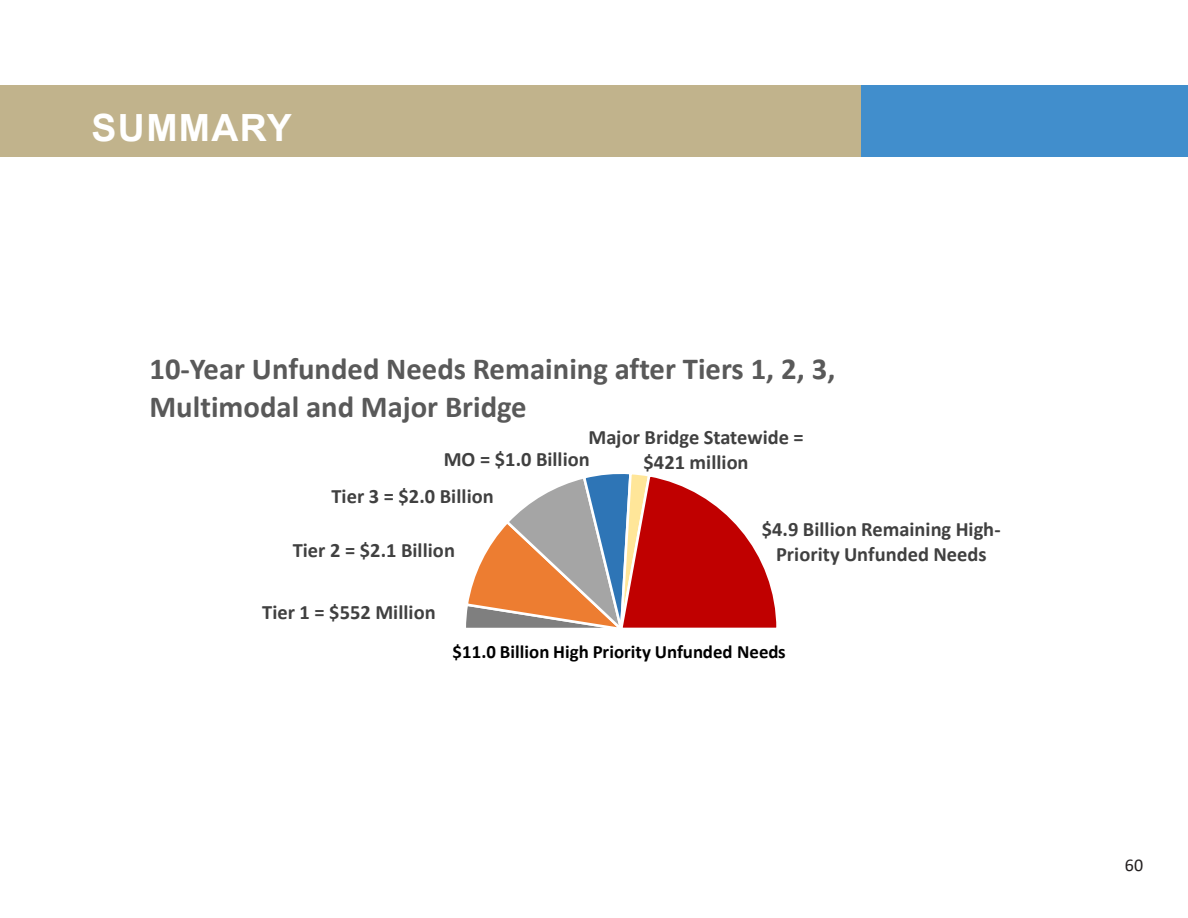
<style>
.page{position:relative;width:1188px;height:918px;background:#fff}
.page>*{position:absolute;margin:0;border:0;box-sizing:border-box;transform-origin:0 0}
.t1{font:700 37.5px "Arial";letter-spacing:.035em;color:#fff}
.t2{font:700 30.75px/37.2px "Calibri";color:#595959}
.t3{font:700 20.4px/25px "Calibri";color:#404040;text-align:center}
.t4{font:700 18.75px "Calibri";color:#000}
.t5{font:18px "Calibri";color:#231f20}
</style>
<div class="page">
<div style="left:0;top:85px;width:862px;height:72px;background:#c1b38c"></div>
<div style="left:862px;top:85px;width:326px;height:72px;background:#418ecc"></div>
<svg style="left:466px;top:474px;width:311px;height:153px"></svg>
<svg style="left:466px;top:627px;width:311px;height:1px"></svg>
<h1 class="t1" style="left:92px;top:101px;width:202px">SUMMARY</h1>
<p class="t2" style="left:149px;top:350px;width:687px">10‐Year Unfunded Needs Remaining after Tiers 1, 2, 3,<br>Multimodal and Major Bridge</p>
<p class="t3" style="left:589px;top:425px;width:217px">Major Bridge Statewide = $421 million</p>
<p class="t3" style="left:444px;top:446px;width:148px">MO = $1.0 Billion</p>
<p class="t3" style="left:331px;top:483px;width:164px">Tier 3 = $2.0 Billion</p>
<p class="t3" style="left:293px;top:538px;width:164px">Tier 2 = $2.1 Billion</p>
<p class="t3" style="left:262px;top:599px;width:175px">Tier 1 = $552 Million</p>
<p class="t3" style="left:762px;top:516px;width:240px">$4.9 Billion Remaining High‐<br>Priority Unfunded Needs</p>
<p class="t4" style="left:453px;top:638px;width:335px">$11.0 Billion High Priority Unfunded Needs</p>
<p class="t5" style="left:1125px;top:852px;width:20px">60</p>
</div>
